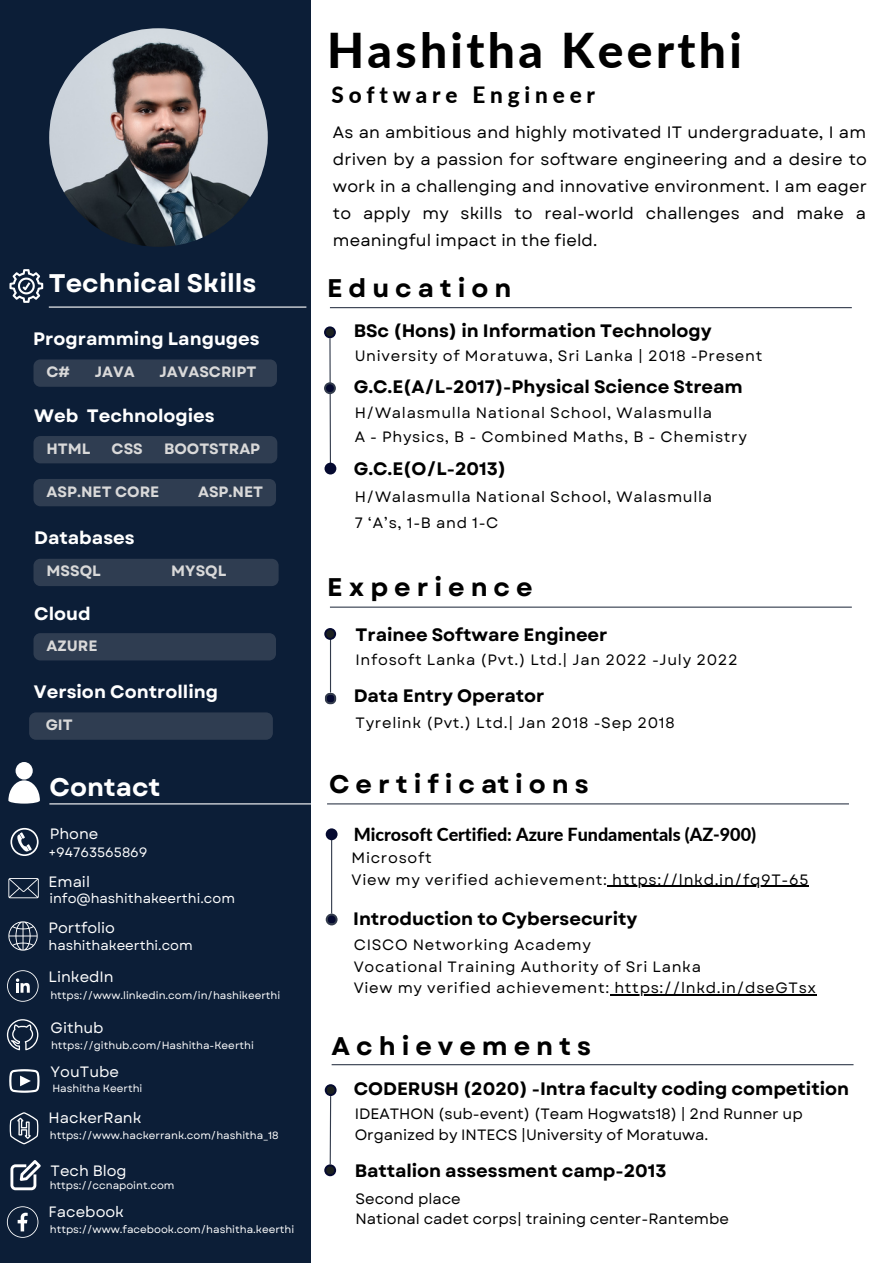
<style>
.page{position:relative;width:893px;height:1264px;background:#fff}
.page>*{position:absolute;margin:0;border:0;box-sizing:border-box;transform-origin:0 0}
.t1{font:800 48px "Lato";letter-spacing:.07em;color:#000}
.t2{font:700 25.5px "Garet";letter-spacing:.235em;color:#000}
.t3{font:700 25.5px "Garet";color:#fff}
.t4{font:800 22.5px "Lato";letter-spacing:.215em;color:#000}
.t5{font:700 18px "Garet";letter-spacing:-.005em;color:#000}
.t6{font:700 18px "Garet";color:#fff}
.t7{font:800 18px "Lato";letter-spacing:-.005em;color:#000}
.t8{font:16.5px/27px "Garet";letter-spacing:.01em;color:#000;text-align:justify}
.t9{font:15px "Garet";letter-spacing:.045em;color:#000}
.t10{font:15px "Garet";color:#000}
.t11{font:700 15px "Garet";color:#d9d9d9}
.t12{font:15px "Garet";color:#fff}
.t13{font:13.5px "Garet";color:#fff}
.t14{font:10.5px "Garet";color:#fff}
</style>
<div class="page">
<div style="left:0;top:0;width:310px;height:1262px;background:#0c1e37"></div>
<hr style="left:330px;top:307px;width:521px;height:1px;background:#323b4c">
<svg style="left:329px;top:338px;width:2px;height:124px"></svg>
<svg style="left:324px;top:326px;width:12px;height:12px"></svg>
<div style="left:326px;top:328px;width:7px;height:8px;background:#1c2120;border-radius:50%"></div>
<svg style="left:324px;top:382px;width:12px;height:12px"></svg>
<div style="left:326px;top:384px;width:7px;height:8px;background:#050a30;border-radius:50%"></div>
<img style="left:49px;top:28px;width:219px;height:219px;border-radius:50%">
<hr style="left:49px;top:803px;width:269px;height:1px;background:#fff">
<svg style="left:324px;top:462px;width:12px;height:12px"></svg>
<div style="left:326px;top:464px;width:8px;height:8px;background:#050a30;border-radius:50%"></div>
<hr style="left:330px;top:606px;width:521px;height:1px;background:#323b4c">
<hr style="left:330px;top:635px;width:1px;height:57px;background:#323b4c">
<svg style="left:324px;top:628px;width:12px;height:12px"></svg>
<div style="left:326px;top:630px;width:8px;height:7px;background:#1c2120;border-radius:50%"></div>
<svg style="left:324px;top:692px;width:12px;height:12px"></svg>
<div style="left:326px;top:694px;width:8px;height:8px;background:#050a30;border-radius:50%"></div>
<hr style="left:331px;top:1064px;width:522px;height:1px;background:#323b4c">
<svg style="left:325px;top:1084px;width:11px;height:12px"></svg>
<div style="left:327px;top:1086px;width:7px;height:7px;background:#1c2120;border-radius:50%"></div>
<svg style="left:324px;top:1164px;width:12px;height:12px"></svg>
<div style="left:326px;top:1166px;width:8px;height:7px;background:#1c2120;border-radius:50%"></div>
<hr style="left:329px;top:1096px;width:2px;height:68px;background:#323b4c">
<hr style="left:331px;top:834px;width:1px;height:79px;background:#323b4c">
<svg style="left:326px;top:913px;width:11px;height:12px"></svg>
<div style="left:327px;top:915px;width:8px;height:8px;background:#050a30;border-radius:50%"></div>
<svg style="left:9px;top:269px;width:34px;height:34px"></svg>
<hr style="left:49px;top:306px;width:257px;height:1px;background:#fff">
<svg style="left:8px;top:762px;width:32px;height:41px"></svg>
<svg style="left:10px;top:828px;width:29px;height:28px"></svg>
<svg style="left:8px;top:921px;width:30px;height:29px"></svg>
<svg style="left:8px;top:878px;width:31px;height:20px"></svg>
<svg style="left:7px;top:970px;width:32px;height:31px"></svg>
<svg style="left:9px;top:1069px;width:31px;height:23px"></svg>
<svg style="left:7px;top:1019px;width:31px;height:31px"></svg>
<svg style="left:9px;top:1112px;width:30px;height:32px"></svg>
<svg style="left:10px;top:1160px;width:31px;height:30px"></svg>
<hr style="left:327px;top:803px;width:521px;height:1px;background:#323b4c">
<div style="left:326px;top:828px;width:11px;height:12px;background:#050a30;border-radius:50%"></div>
<svg style="left:7px;top:1206px;width:31px;height:31px"></svg>
<hr style="left:614px;top:994px;width:202px;height:1px;background:#000">
<div style="left:33px;top:436px;width:244px;height:27px;background:#2f3d51"></div>
<div style="left:33px;top:359px;width:244px;height:28px;background:#2f3d51"></div>
<div style="left:33px;top:479px;width:243px;height:27px;background:#2f3d51"></div>
<div style="left:33px;top:633px;width:243px;height:27px;background:#2f3d51"></div>
<div style="left:29px;top:712px;width:244px;height:27px;background:#2f3d51"></div>
<div style="left:33px;top:559px;width:245px;height:27px;background:#2f3d51"></div>
<hr style="left:607px;top:885px;width:202px;height:1px;background:#000">
<p class="t3" style="left:49px;top:265px;width:209px">Technical Skills</p>
<p class="t6" style="left:33px;top:326px;width:228px">Programming Languges</p>
<p class="t11" style="left:47px;top:361px;width:25px">C#</p>
<p class="t11" style="left:95px;top:361px;width:41px">JAVA</p>
<p class="t11" style="left:159px;top:361px;width:99px">JAVASCRIPT</p>
<p class="t6" style="left:34px;top:403px;width:182px">Web Technologies</p>
<p class="t11" style="left:47px;top:437px;width:45px">HTML</p>
<p class="t11" style="left:112px;top:437px;width:33px">CSS</p>
<p class="t11" style="left:164px;top:437px;width:98px">BOOTSTRAP</p>
<p class="t11" style="left:47px;top:480px;width:114px">ASP.NET CORE</p>
<p class="t11" style="left:198px;top:480px;width:67px">ASP.NET</p>
<p class="t6" style="left:34px;top:524px;width:102px">Databases</p>
<p class="t11" style="left:47px;top:560px;width:56px">MSSQL</p>
<p class="t11" style="left:171px;top:560px;width:57px">MYSQL</p>
<p class="t6" style="left:34px;top:601px;width:58px">Cloud</p>
<p class="t11" style="left:47px;top:634px;width:52px">AZURE</p>
<p class="t6" style="left:34px;top:678px;width:186px">Version Controlling</p>
<p class="t11" style="left:46px;top:714px;width:29px">GIT</p>
<p class="t3" style="left:49px;top:768px;width:112px">Contact</p>
<p class="t12" style="left:50px;top:822px;width:50px">Phone</p>
<p class="t13" style="left:48px;top:842px;width:101px">+94763565869</p>
<p class="t12" style="left:48px;top:870px;width:43px">Email</p>
<p class="t13" style="left:49px;top:888px;width:187px">info@hashithakeerthi.com</p>
<p class="t12" style="left:48px;top:916px;width:68px">Portfolio</p>
<p class="t13" style="left:48px;top:935px;width:146px">hashithakeerthi.com</p>
<p class="t12" style="left:49px;top:966px;width:67px">LinkedIn</p>
<p class="t14" style="left:50px;top:987px;width:231px">https://www.linkedin.com/in/hashikeerthi</p>
<p class="t12" style="left:51px;top:1017px;width:55px">Github</p>
<p class="t14" style="left:51px;top:1037px;width:204px">https://github.com/Hashitha-Keerthi</p>
<p class="t12" style="left:51px;top:1061px;width:70px">YouTube</p>
<p class="t14" style="left:52px;top:1080px;width:91px">Hashitha Keerthi</p>
<p class="t12" style="left:49px;top:1106px;width:94px">HackerRank</p>
<p class="t14" style="left:50px;top:1127px;width:230px">https://www.hackerrank.com/hashitha_18</p>
<p class="t12" style="left:51px;top:1159px;width:78px">Tech Blog</p>
<p class="t14" style="left:50px;top:1178px;width:126px">https://ccnapoint.com</p>
<p class="t12" style="left:49px;top:1200px;width:77px">Facebook</p>
<p class="t14" style="left:50px;top:1221px;width:246px">https://www.facebook.com/hashitha.keerthi</p>
<p class="t1" style="left:327px;top:20px;width:416px">Hashitha Keerthi</p>
<p class="t4" style="left:331px;top:81px;width:265px">Software Engineer</p>
<p class="t8" style="left:333px;top:119px;width:535px">As an ambitious and highly motivated IT undergraduate, I am driven by a passion for software engineering and a desire to work in a challenging and innovative environment. I am eager to apply my skills to real-world challenges and make a meaningful impact in the field.</p>
<p class="t2" style="left:327px;top:269px;width:186px">Education</p>
<p class="t5" style="left:354px;top:317px;width:359px">BSc (Hons) in Information Technology</p>
<p class="t9" style="left:354px;top:344px;width:409px">University of Moratuwa, Sri Lanka | 2018 -Present</p>
<p class="t5" style="left:354px;top:373px;width:390px">G.C.E(A/L-2017)-Physical Science Stream</p>
<p class="t9" style="left:354px;top:402px;width:359px">H/Walasmulla National School, Walasmulla</p>
<p class="t9" style="left:354px;top:426px;width:394px">A - Physics, B - Combined Maths, B - Chemistry</p>
<p class="t5" style="left:354px;top:456px;width:154px">G.C.E(O/L-2013)</p>
<p class="t9" style="left:354px;top:486px;width:359px">H/Walasmulla National School, Walasmulla</p>
<p class="t9" style="left:354px;top:512px;width:145px">7 ‘A’s, 1-B and 1-C</p>
<p class="t2" style="left:327px;top:568px;width:207px">Experience</p>
<p class="t5" style="left:355px;top:621px;width:253px">Trainee Software Engineer</p>
<p class="t9" style="left:355px;top:649px;width:383px">Infosoft Lanka (Pvt.) Ltd.| Jan 2022 -July 2022</p>
<p class="t5" style="left:354px;top:683px;width:192px">Data Entry Operator</p>
<p class="t9" style="left:355px;top:712px;width:320px">Tyrelink (Pvt.) Ltd.| Jan 2018 -Sep 2018</p>
<p class="t2" style="left:329px;top:765px;width:261px">Certifications</p>
<p class="t7" style="left:354px;top:822px;width:404px">Microsoft Certified: Azure Fundamentals (AZ-900)</p>
<p class="t9" style="left:351px;top:847px;width:82px">Microsoft</p>
<p class="t9" style="left:351px;top:868px;width:458px">View my verified achievement: https://lnkd.in/fq9T-65</p>
<p class="t5" style="left:353px;top:905px;width:286px">Introduction to Cybersecurity</p>
<p class="t9" style="left:354px;top:934px;width:239px">CISCO Networking Academy</p>
<p class="t9" style="left:354px;top:955px;width:349px">Vocational Training Authority of Sri Lanka</p>
<p class="t9" style="left:354px;top:977px;width:464px">View my verified achievement: https://lnkd.in/dseGTsx</p>
<p class="t2" style="left:331px;top:1027px;width:261px">Achievements</p>
<p class="t5" style="left:354px;top:1075px;width:496px">CODERUSH (2020) -Intra faculty coding competition</p>
<p class="t10" style="left:354px;top:1103px;width:449px">IDEATHON (sub-event) (Team Hogwats18) | 2nd Runner up</p>
<p class="t10" style="left:354px;top:1123px;width:355px">Organized by INTECS |University of Moratuwa.</p>
<p class="t5" style="left:354px;top:1157px;width:313px">Battalion assessment camp-2013</p>
<p class="t10" style="left:355px;top:1187px;width:107px">Second place</p>
<p class="t10" style="left:355px;top:1208px;width:375px">National cadet corps| training center-Rantembe</p>
</div>
